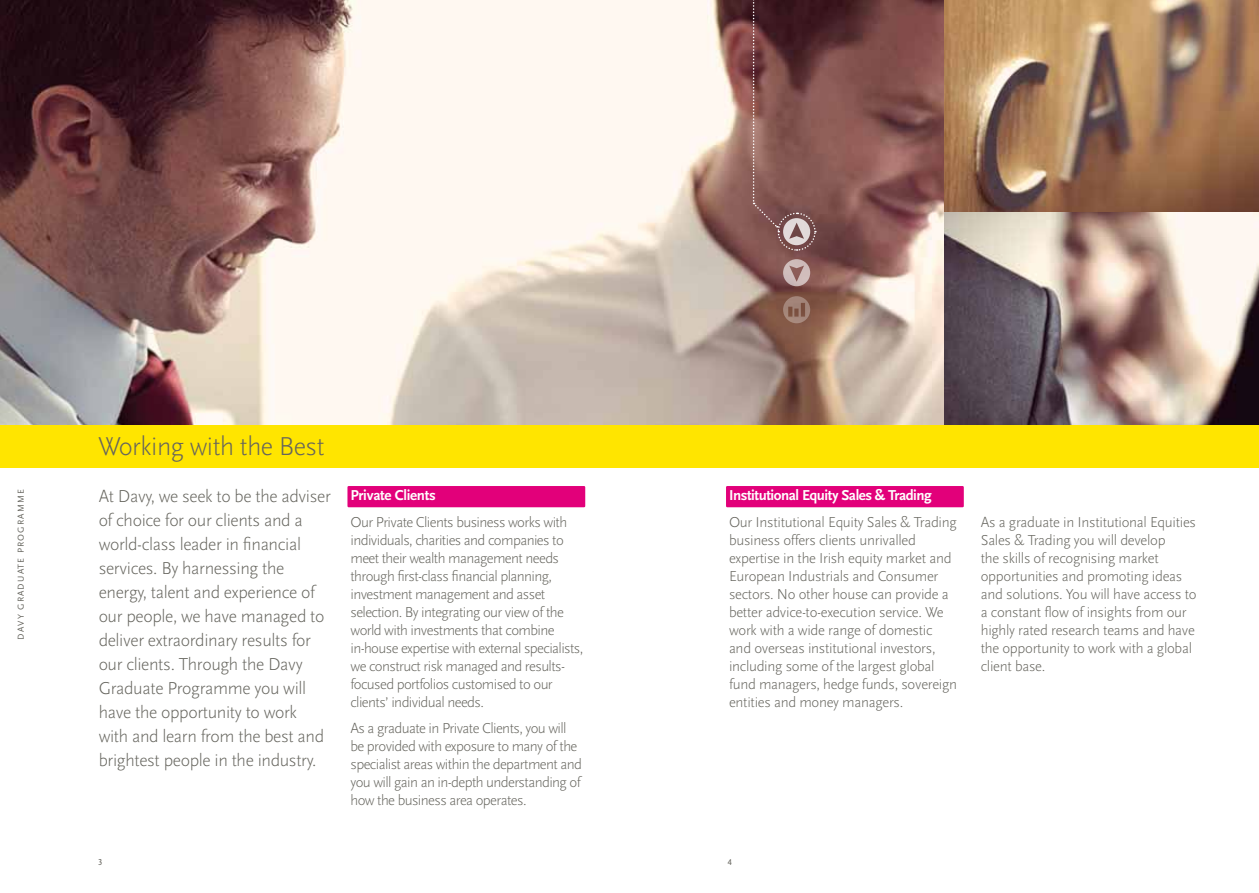
<style>
.page{position:relative;width:1259px;height:893px;background:#fff}
.page>*{position:absolute;margin:0;border:0;box-sizing:border-box;transform-origin:0 0}
.t1{font:300 27px "Scala Sans OT";letter-spacing:-.02em;color:#65645d}
.t2{font:300 18px/24px "Scala Sans OT";letter-spacing:-.02em;color:#65645d}
.t3{font:300 15px/18px "Scala Sans OT";letter-spacing:-.02em;color:#65645d}
.t4{font:300 15px/18px "Scala Sans OT";letter-spacing:-.04em;color:#65645d}
.t5{font:700 15px "Scala Sans OT";letter-spacing:-.03em;color:#fff}
.t6{font:9px "Scala Sans OT";letter-spacing:.13em;color:#65645d}
</style>
<div class="page">
<div style="left:347px;top:486px;width:238px;height:21px;background:#e2007a"></div>
<div style="left:726px;top:486px;width:237px;height:21px;background:#e2007a"></div>
<img style="left:0;top:0;width:944px;height:425px">
<svg style="left:944px;top:0;width:315px;height:213px;background:#a27b5b"></svg>
<svg style="left:944px;top:213px;width:315px;height:212px;background:#a3918d"></svg>
<svg style="left:753px;top:0;width:63px;height:252px;background:#794f4e"></svg>
<svg style="left:783px;top:259px;width:27px;height:27px"></svg>
<svg style="left:783px;top:296px;width:27px;height:27px"></svg>
<div style="left:0;top:425px;width:1259px;height:43px;background:#ffe500"></div>
<p class="t6" style="left:16px;top:639px;width:152px;rotate:-90deg">DAVY GRADUATE PROGRAMME</p>
<h1 class="t1" style="left:98px;top:431px;width:228px">Working with the Best</h1>
<p class="t2" style="left:99px;top:485px;width:234px">At Davy, we seek to be the adviser of choice for our clients and a world-class leader in financial services. By harnessing the energy, talent and experience of our people, we have managed to deliver extraordinary results for our clients. Through the Davy<br>Graduate Programme you will have the opportunity to work with and learn from the best and brightest people in the industry.</p>
<p class="t5" style="left:350px;top:487px;width:87px">Private Clients</p>
<p class="t4" style="left:350px;top:513px;width:234px">Our Private Clients business works with individuals, charities and companies to meet their wealth management needs through first-class financial planning, investment management and asset selection. By integrating our view of the world with investments that combine in-house expertise with external specialists, we construct risk managed and results&shy;focused portfolios customised to our clients’ individual needs.</p>
<p class="t4" style="left:350px;top:719px;width:233px">As a graduate in Private Clients, you will be provided with exposure to many of the specialist areas within the department and you will gain an in-depth understanding of how the business area operates.</p>
<p class="t5" style="left:729px;top:487px;width:204px">Institutional Equity Sales &amp; Trading</p>
<p class="t3" style="left:729px;top:513px;width:230px">Our Institutional Equity Sales &amp; Trading business offers clients unrivalled expertise in the Irish equity market and European Industrials and Consumer sectors. No other house can provide a better advice-to-execution service. We work with a wide range of domestic and overseas institutional investors, including some of the largest global fund managers, hedge funds, sovereign entities and money managers.</p>
<p class="t3" style="left:981px;top:513px;width:217px">As a graduate in Institutional Equities Sales &amp; Trading you will develop<br>the skills of recognising market opportunities and promoting ideas and solutions. You will have access to a constant flow of insights from our highly rated research teams and have the opportunity to work with a global client base.</p>
<p class="t6" style="left:98px;top:857px;width:6px">3</p>
<p class="t6" style="left:728px;top:857px;width:6px">4</p>
</div>
